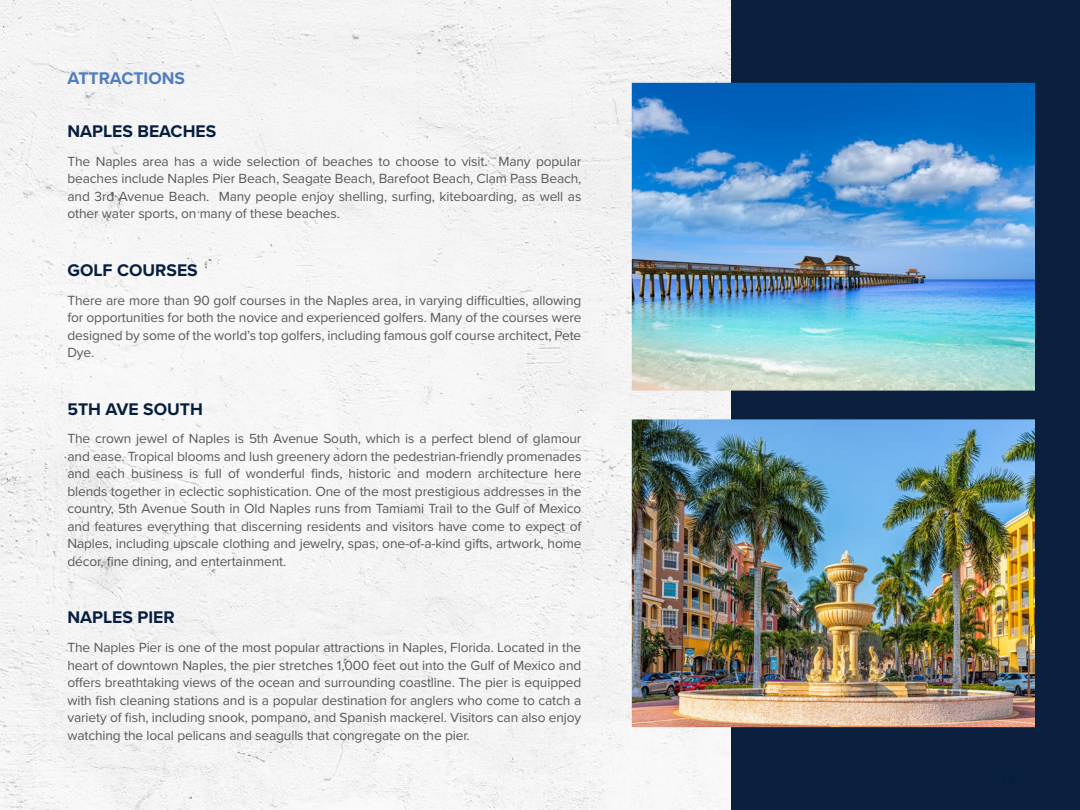
<style>
.page{position:relative;width:1080px;height:810px;background:#fff}
.page>*{position:absolute;margin:0;border:0;box-sizing:border-box;transform-origin:0 0}
.t1{font:700 17.5px "Proxima Nova";color:#071e3f}
.t2{font:700 17.5px "Proxima Nova";color:#517cbe}
.t3{font:13.75px/17.5px "Proxima Nova";letter-spacing:-.01em;color:#58595b;text-align:justify}
</style>
<div class="page">
<div style="left:0;top:0;width:731px;height:810px;background:#f4f4f4"></div>
<div style="left:731px;top:0;width:349px;height:810px;background:#0a203e"></div>
<img style="left:632px;top:83px;width:403px;height:308px">
<img style="left:632px;top:419px;width:403px;height:308px">
<p class="t2" style="left:68px;top:65px;width:119px">ATTRACTIONS</p>
<p class="t1" style="left:68px;top:118px;width:150px">NAPLES BEACHES</p>
<p class="t3" style="left:68px;top:152px;width:515px">The Naples area has a wide selection of beaches to choose to visit. Many popular beaches include Naples Pier Beach, Seagate Beach, Barefoot Beach, Clam Pass Beach, and 3rd Avenue Beach. Many people enjoy shelling, surfing, kiteboarding, as well as other water sports, on many of these beaches.</p>
<p class="t1" style="left:68px;top:257px;width:132px">GOLF COURSES</p>
<p class="t3" style="left:68px;top:291px;width:515px">There are more than 90 golf courses in the Naples area, in varying difficulties, allowing for opportunities for both the novice and experienced golfers. Many of the courses were designed by some of the world’s top golfers, including famous golf course architect, Pete Dye.</p>
<p class="t1" style="left:68px;top:396px;width:137px">5TH AVE SOUTH</p>
<p class="t3" style="left:68px;top:430px;width:515px">The crown jewel of Naples is 5th Avenue South, which is a perfect blend of glamour and ease. Tropical blooms and lush greenery adorn the pedestrian-friendly promenades and each business is full of wonderful finds, historic and modern architecture here blends together in eclectic sophistication. One of the most prestigious addresses in the country, 5th Avenue South in Old Naples runs from Tamiami Trail to the Gulf of Mexico and features everything that discerning residents and visitors have come to expect of Naples, including upscale clothing and jewelry, spas, one-of-a-kind gifts, artwork, home décor, fine dining, and entertainment.</p>
<p class="t1" style="left:68px;top:605px;width:109px">NAPLES PIER</p>
<p class="t3" style="left:67px;top:638px;width:515px">The Naples Pier is one of the most popular attractions in Naples, Florida. Located in the heart of downtown Naples, the pier stretches 1,000 feet out into the Gulf of Mexico and offers breathtaking views of the ocean and surrounding coastline. The pier is equipped with fish cleaning stations and is a popular destination for anglers who come to catch a variety of fish, including snook, pompano, and Spanish mackerel. Visitors can also enjoy watching the local pelicans and seagulls that congregate on the pier.</p>
</div>
